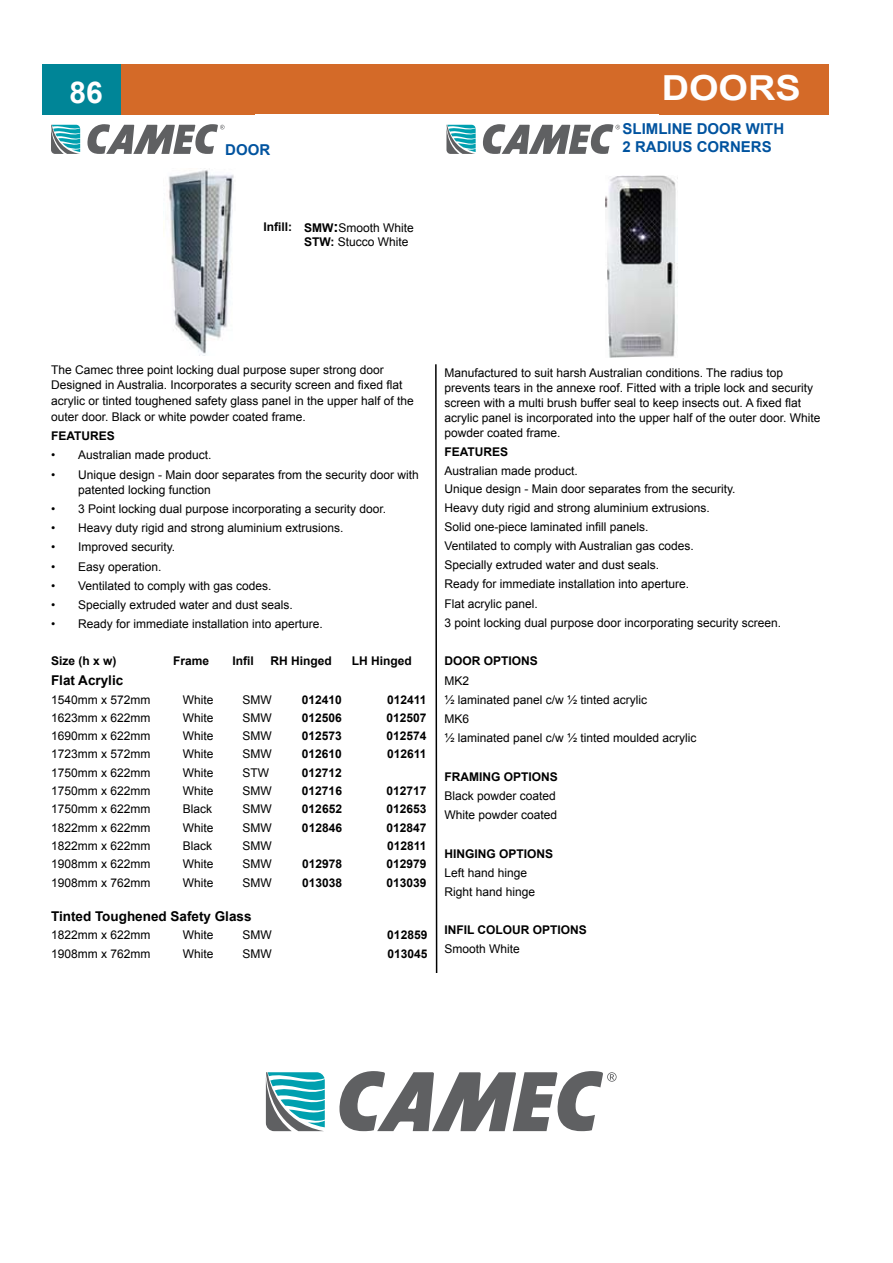
<style>
.page{position:relative;width:893px;height:1263px;background:#fff}
.page>*{position:absolute;margin:0;border:0;box-sizing:border-box;transform-origin:0 0}
.t1{font:700 34.5px "Arial";color:#fff;scale:1.1 1}
.t2{font:700 30px "Arial";color:#fff}
.t3{font:700 15px/18px "Arial";color:#00539f}
.t4{font:700 13.5px "Arial";color:#000}
.t5{font:12px/19px "Arial";color:#000}
.t6{font:700 12px "Arial";color:#000}
.s1{font-weight:700}
.s2{font-weight:700;font-size:15px}
</style>
<div class="page">
<div style="left:43px;top:64px;width:78px;height:50px;background:#008597"></div>
<div style="left:121px;top:64px;width:708px;height:50px;background:#d46a28"></div>
<img style="left:606px;top:176px;width:72px;height:182px">
<img style="left:168px;top:170px;width:66px;height:186px">
<svg style="left:51px;top:125px;width:29px;height:29px"></svg>
<svg style="left:87px;top:124px;width:138px;height:30px"></svg>
<svg style="left:446px;top:125px;width:30px;height:29px"></svg>
<svg style="left:483px;top:124px;width:137px;height:30px"></svg>
<svg style="left:266px;top:1072px;width:59px;height:59px"></svg>
<svg style="left:339px;top:364px;width:278px;height:768px"></svg>
<h2 class="t2" style="left:69px;top:73px;width:35px">86</h2>
<h1 class="t1" style="left:662px;top:65px;width:128px">DOORS</h1>
<p class="t3" style="left:225px;top:141px;width:46px">DOOR</p>
<p class="t6" style="left:264px;top:219px;width:30px">Infill:</p>
<p class="t5" style="left:304px;top:221px;width:111px;line-height:14.4px"><span class="s1">SMW</span><span class="s2">:</span>Smooth White<br><span class="s1">STW:</span> Stucco White</p>
<p class="t3" style="left:622px;top:120px;width:163px">SLIMLINE DOOR WITH<br>2 RADIUS CORNERS</p>
<p class="t5" style="left:51px;top:362px;width:364px;line-height:15.8px">The Camec three point locking dual purpose super strong door Designed in Australia. Incorporates a security screen and fixed flat acrylic or tinted toughened safety glass panel in the upper half of the outer door. Black or white powder coated frame.</p>
<p class="t6" style="left:51px;top:428px;width:65px">FEATURES</p>
<p class="t5" style="left:51px;top:446px;width:162px">• Australian made product.</p>
<p class="t5" style="left:78px;top:467px;width:342px;line-height:15px;text-indent:-27px">• Unique design - Main door separates from the security door with patented locking function</p>
<p class="t5" style="left:51px;top:499px;width:337px">• 3 Point locking dual purpose incorporating a security door.</p>
<p class="t5" style="left:51px;top:519px;width:294px">• Heavy duty rigid and strong aluminium extrusions.</p>
<p class="t5" style="left:51px;top:538px;width:126px">• Improved security.</p>
<p class="t5" style="left:51px;top:557px;width:112px">• Easy operation.</p>
<p class="t5" style="left:51px;top:576px;width:222px">• Ventilated to comply with gas codes.</p>
<p class="t5" style="left:51px;top:596px;width:243px">• Specially extruded water and dust seals.</p>
<p class="t5" style="left:51px;top:615px;width:273px">• Ready for immediate installation into aperture.</p>
<p class="t6" style="left:51px;top:653px;width:67px">Size (h x w)</p>
<p class="t6" style="left:173px;top:653px;width:38px">Frame</p>
<p class="t6" style="left:232px;top:653px;width:23px">Infil</p>
<p class="t6" style="left:270px;top:653px;width:63px">RH Hinged</p>
<p class="t6" style="left:352px;top:653px;width:62px">LH Hinged</p>
<p class="t4" style="left:51px;top:671px;width:74px">Flat Acrylic</p>
<p class="t5" style="left:51px;top:690px;width:101px">1540mm x 572mm</p>
<p class="t5" style="left:183px;top:690px;width:32px">White</p>
<p class="t5" style="left:242px;top:690px;width:31px">SMW</p>
<p class="t6" style="left:302px;top:691px;width:42px">012410</p>
<p class="t6" style="left:387px;top:691px;width:41px">012411</p>
<p class="t5" style="left:51px;top:708px;width:101px">1623mm x 622mm</p>
<p class="t5" style="left:183px;top:708px;width:32px">White</p>
<p class="t5" style="left:242px;top:708px;width:31px">SMW</p>
<p class="t6" style="left:302px;top:710px;width:42px">012506</p>
<p class="t6" style="left:386px;top:710px;width:42px">012507</p>
<p class="t5" style="left:51px;top:726px;width:101px">1690mm x 622mm</p>
<p class="t5" style="left:183px;top:726px;width:32px">White</p>
<p class="t5" style="left:242px;top:726px;width:31px">SMW</p>
<p class="t6" style="left:302px;top:728px;width:42px">012573</p>
<p class="t6" style="left:386px;top:728px;width:42px">012574</p>
<p class="t5" style="left:51px;top:745px;width:101px">1723mm x 572mm</p>
<p class="t5" style="left:183px;top:745px;width:32px">White</p>
<p class="t5" style="left:242px;top:745px;width:31px">SMW</p>
<p class="t6" style="left:302px;top:746px;width:42px">012610</p>
<p class="t6" style="left:387px;top:746px;width:41px">012611</p>
<p class="t5" style="left:51px;top:763px;width:101px">1750mm x 622mm</p>
<p class="t5" style="left:183px;top:763px;width:32px">White</p>
<p class="t5" style="left:242px;top:763px;width:28px">STW</p>
<p class="t6" style="left:302px;top:764px;width:42px">012712</p>
<p class="t5" style="left:51px;top:781px;width:101px">1750mm x 622mm</p>
<p class="t5" style="left:183px;top:781px;width:32px">White</p>
<p class="t5" style="left:242px;top:781px;width:31px">SMW</p>
<p class="t6" style="left:302px;top:783px;width:42px">012716</p>
<p class="t6" style="left:386px;top:783px;width:42px">012717</p>
<p class="t5" style="left:51px;top:800px;width:101px">1750mm x 622mm</p>
<p class="t5" style="left:183px;top:800px;width:31px">Black</p>
<p class="t5" style="left:242px;top:800px;width:31px">SMW</p>
<p class="t6" style="left:302px;top:801px;width:42px">012652</p>
<p class="t6" style="left:386px;top:801px;width:42px">012653</p>
<p class="t5" style="left:51px;top:818px;width:101px">1822mm x 622mm</p>
<p class="t5" style="left:183px;top:818px;width:32px">White</p>
<p class="t5" style="left:242px;top:818px;width:31px">SMW</p>
<p class="t6" style="left:302px;top:819px;width:42px">012846</p>
<p class="t6" style="left:386px;top:819px;width:42px">012847</p>
<p class="t5" style="left:51px;top:836px;width:101px">1822mm x 622mm</p>
<p class="t5" style="left:183px;top:836px;width:31px">Black</p>
<p class="t5" style="left:242px;top:836px;width:31px">SMW</p>
<p class="t6" style="left:387px;top:838px;width:41px">012811</p>
<p class="t5" style="left:51px;top:855px;width:101px">1908mm x 622mm</p>
<p class="t5" style="left:183px;top:855px;width:32px">White</p>
<p class="t5" style="left:242px;top:855px;width:31px">SMW</p>
<p class="t6" style="left:302px;top:856px;width:42px">012978</p>
<p class="t6" style="left:386px;top:856px;width:42px">012979</p>
<p class="t5" style="left:51px;top:873px;width:101px">1908mm x 762mm</p>
<p class="t5" style="left:183px;top:873px;width:32px">White</p>
<p class="t5" style="left:242px;top:873px;width:31px">SMW</p>
<p class="t6" style="left:302px;top:874px;width:42px">013038</p>
<p class="t6" style="left:386px;top:874px;width:42px">013039</p>
<p class="t4" style="left:51px;top:907px;width:202px">Tinted Toughened Safety Glass</p>
<p class="t5" style="left:51px;top:926px;width:101px">1822mm x 622mm</p>
<p class="t5" style="left:183px;top:926px;width:32px">White</p>
<p class="t5" style="left:242px;top:926px;width:31px">SMW</p>
<p class="t6" style="left:387px;top:927px;width:42px">012859</p>
<p class="t5" style="left:51px;top:944px;width:101px">1908mm x 762mm</p>
<p class="t5" style="left:183px;top:944px;width:32px">White</p>
<p class="t5" style="left:242px;top:944px;width:31px">SMW</p>
<p class="t6" style="left:387px;top:945px;width:42px">013045</p>
<p class="t5" style="left:444px;top:366px;width:378px;line-height:14.9px">Manufactured to suit harsh Australian conditions. The radius top prevents tears in the annexe roof. Fitted with a triple lock and security screen with a multi brush buffer seal to keep insects out. A fixed flat acrylic panel is incorporated into the upper half of the outer door. White powder coated frame.</p>
<p class="t6" style="left:444px;top:444px;width:65px">FEATURES</p>
<p class="t5" style="left:444px;top:461px;width:338px">Australian made product.<br>Unique design - Main door separates from the security.<br>Heavy duty rigid and strong aluminium extrusions.<br>Solid one-piece laminated infill panels.<br>Ventilated to comply with Australian gas codes.<br>Specially extruded water and dust seals.<br>Ready for immediate installation into aperture.<br>Flat acrylic panel.<br>3 point locking dual purpose door incorporating security screen.</p>
<p class="t6" style="left:444px;top:653px;width:95px">DOOR OPTIONS</p>
<p class="t5" style="left:444px;top:671px;width:254px">MK2<br>½ laminated panel c/w ½ tinted acrylic<br>MK6<br>½ laminated panel c/w ½ tinted moulded acrylic</p>
<p class="t6" style="left:444px;top:769px;width:115px">FRAMING OPTIONS</p>
<p class="t5" style="left:444px;top:786px;width:114px">Black powder coated<br>White powder coated</p>
<p class="t6" style="left:444px;top:846px;width:110px">HINGING OPTIONS</p>
<p class="t5" style="left:444px;top:863px;width:92px">Left hand hinge<br>Right hand hinge</p>
<p class="t6" style="left:444px;top:922px;width:144px">INFIL COLOUR OPTIONS</p>
<p class="t5" style="left:444px;top:940px;width:77px">Smooth White</p>
</div>
